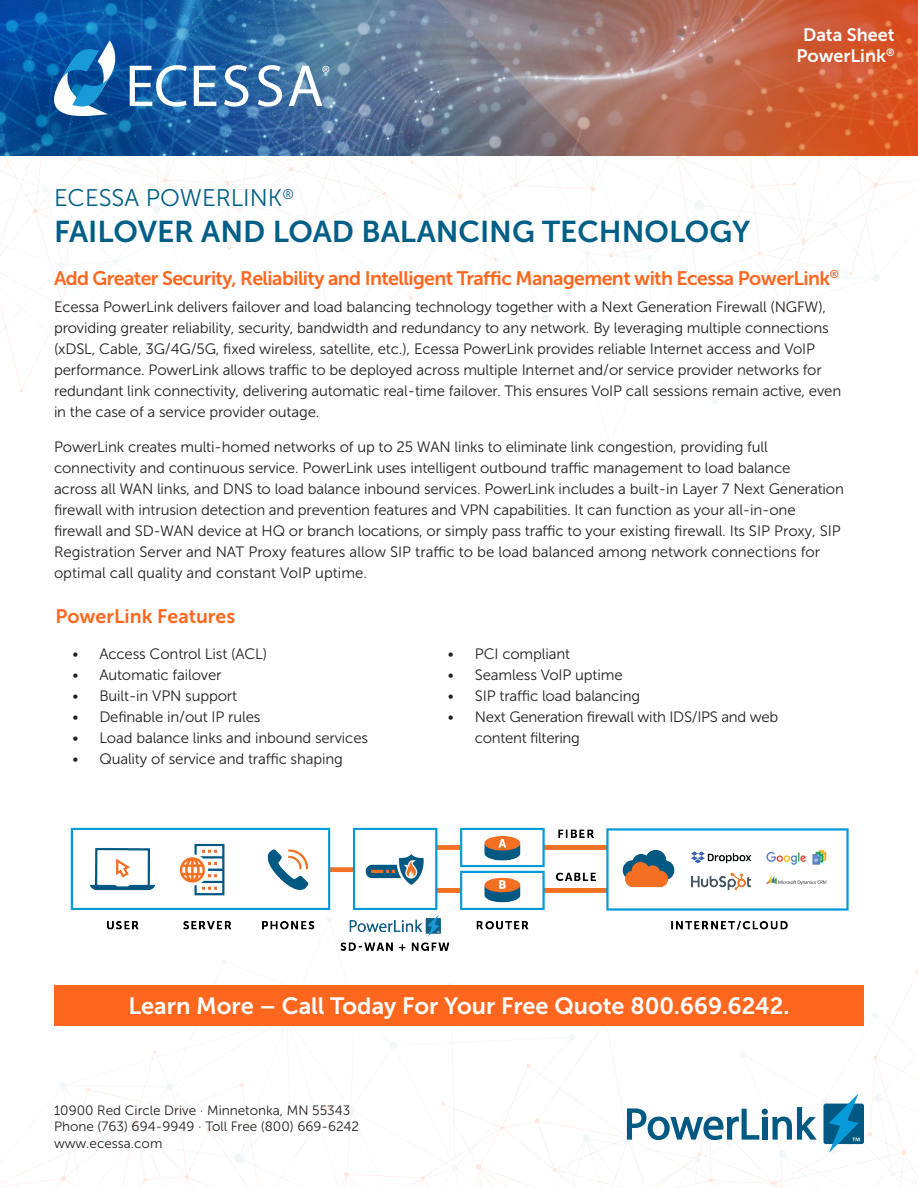
<style>
.page{position:relative;width:918px;height:1188px;background:#fff}
.page>*{position:absolute;margin:0;border:0;box-sizing:border-box;transform-origin:0 0}
.t1{font:30px "Museo Sans 700";color:#005f86}
.t2{font:24px "Museo Sans 300";color:#005f86}
.t3{font:23.55px "Museo Sans 700";color:#fff}
.Orange_Header{font:19.5px "Museo Sans 700";letter-spacing:-.03em;color:#ff671f}
.Orange_Header-2{font:19.5px "Museo Sans 700";color:#ff671f}
.t4{font:18px "Museo Sans 700";color:#fff}
.Body_Copy{font:15px/21px "Museo Sans 300";letter-spacing:-.01em;color:#231f20}
.t5{font:13.5px/16.2px "Museo Sans 300";color:#231f20}
</style>
<div class="page">
<svg style="left:607px;top:442px;width:5px;height:4px"></svg>
<svg style="left:713px;top:400px;width:4px;height:4px"></svg>
<svg style="left:0;top:156px;width:918px;height:237px"></svg>
<img style="left:0;top:0;width:918px;height:156px">
<svg style="left:54px;top:41px;width:66px;height:75px"></svg>
<svg style="left:130px;top:65px;width:57px;height:42px"></svg>
<svg style="left:194px;top:66px;width:22px;height:40px"></svg>
<svg style="left:224px;top:65px;width:24px;height:42px"></svg>
<svg style="left:258px;top:65px;width:24px;height:42px"></svg>
<svg style="left:289px;top:66px;width:40px;height:40px"></svg>
<img style="left:70px;top:827px;width:779px;height:137px">
<svg style="left:0;top:971px;width:918px;height:217px"></svg>
<div style="left:54px;top:986px;width:810px;height:40px;background:#ff671f"></div>
<p class="t4" style="left:803px;top:24px;width:93px">Data Sheet</p>
<p class="t4" style="left:796px;top:46px;width:100px">PowerLink<sup>®</sup></p>
<p class="t2" style="left:54px;top:184px;width:241px">ECESSA POWERLINK<sup>®</sup></p>
<p class="t1" style="left:54px;top:214px;width:698px">FAILOVER AND LOAD BALANCING TECHNOLOGY</p>
<p class="Orange_Header" style="left:54px;top:267px;width:786px">Add Greater Security, Reliability and Intelligent Traffic Management with Ecessa PowerLink<sup>®</sup></p>
<p class="Body_Copy" style="left:54px;top:297px;width:789px">Ecessa PowerLink delivers failover and load balancing technology together with a Next Generation Firewall (NGFW), providing greater reliability, security, bandwidth and redundancy to any network. By leveraging multiple connections (xDSL, Cable, 3G/4G/5G, fixed wireless, satellite, etc.), Ecessa PowerLink provides reliable Internet access and VoIP performance. PowerLink allows traffic to be deployed across multiple Internet and/or service provider networks for redundant link connectivity, delivering automatic real-time failover. This ensures VoIP call sessions remain active, even in the case of a service provider outage.</p>
<p class="Body_Copy" style="left:54px;top:436px;width:792px">PowerLink creates multi-homed networks of up to 25 WAN links to eliminate link congestion, providing full connectivity and continuous service. PowerLink uses intelligent outbound traffic management to load balance<br>across all WAN links, and DNS to load balance inbound services. PowerLink includes a built-in Layer 7 Next Generation firewall with intrusion detection and prevention features and VPN capabilities. It can function as your all-in-one firewall and SD-WAN device at HQ or branch locations, or simply pass traffic to your existing firewall. Its SIP Proxy, SIP Registration Server and NAT Proxy features allow SIP traffic to be load balanced among network connections for optimal call quality and constant VoIP uptime.</p>
<p class="Orange_Header-2" style="left:55px;top:606px;width:181px">PowerLink Features</p>
<p class="Body_Copy" style="left:72px;top:644px;width:196px">• Access Control List (ACL)</p>
<p class="Body_Copy" style="left:72px;top:665px;width:151px">• Automatic failover</p>
<p class="Body_Copy" style="left:72px;top:686px;width:166px">• Built-in VPN support</p>
<p class="Body_Copy" style="left:72px;top:707px;width:190px">• Definable in/out IP rules</p>
<p class="Body_Copy" style="left:72px;top:728px;width:297px">• Load balance links and inbound services</p>
<p class="Body_Copy" style="left:72px;top:749px;width:272px">• Quality of service and traffic shaping</p>
<p class="Body_Copy" style="left:448px;top:644px;width:124px">• PCI compliant</p>
<p class="Body_Copy" style="left:448px;top:665px;width:176px">• Seamless VoIP uptime</p>
<p class="Body_Copy" style="left:448px;top:686px;width:194px">• SIP traffic load balancing</p>
<p class="Body_Copy" style="left:475px;top:707px;width:305px;text-indent:-27px">• Next Generation firewall with IDS/IPS and web content filtering</p>
<p class="t3" style="left:129px;top:992px;width:662px">Learn More – Call Today For Your Free Quote 800.669.6242.</p>
<p class="t5" style="left:54px;top:1102px;width:307px">10900 Red Circle Drive · Minnetonka, MN 55343<br>Phone (763) 694-9949 · Toll Free (800) 669-6242 www.ecessa.com</p>
</div>
